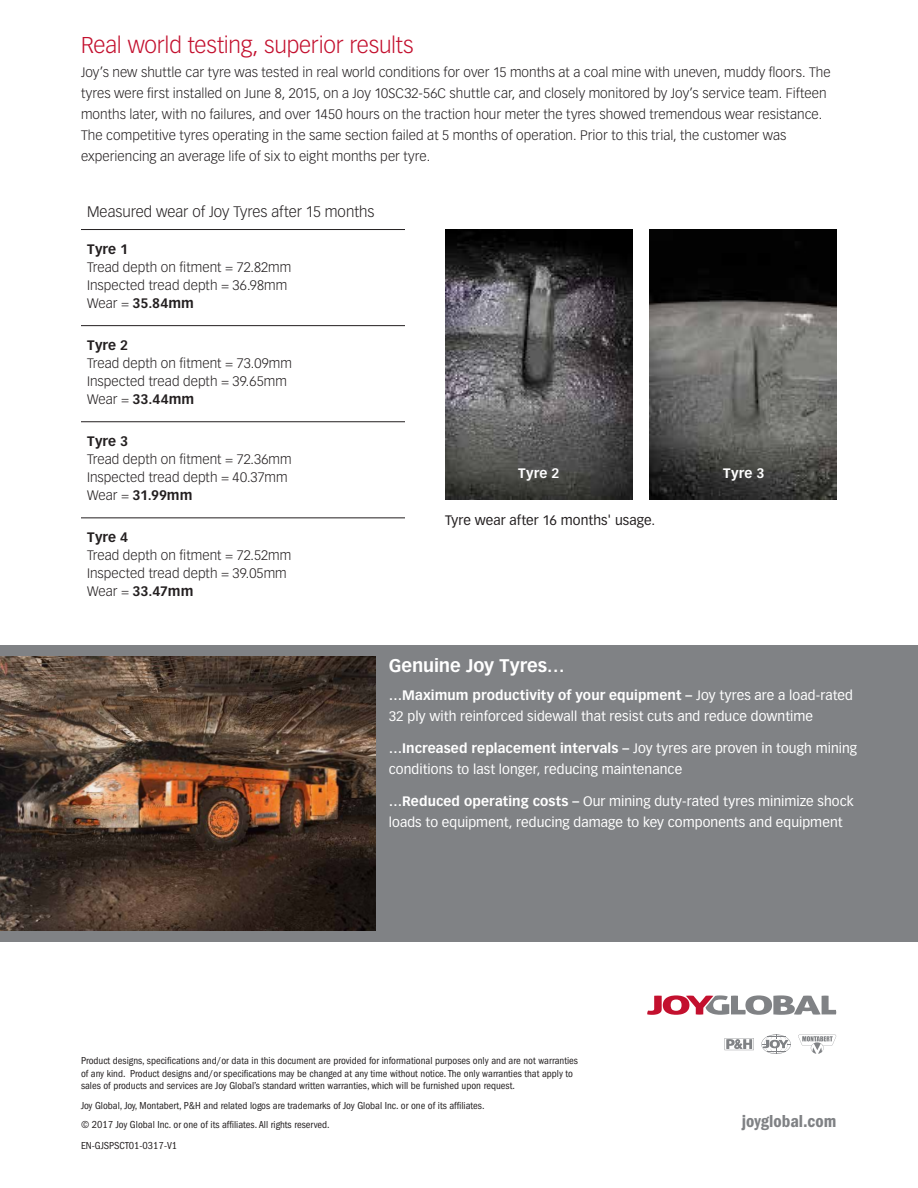
<style>
.page{position:relative;width:918px;height:1188px;background:#fff}
.page>*{position:absolute;margin:0;border:0;box-sizing:border-box;transform-origin:0 0}
.callout{font:300 22.5px "Vectora LT Std";letter-spacing:-.01em;color:#c3102e}
.SPC_subhead{font:700 18px "Vectora LT Std";letter-spacing:-.005em;color:#fff}
.t1{font:18px "ITC Franklin Gothic Std Dm Cd";color:#808285}
.body{font:300 15px "Vectora LT Std";color:#231f20}
.bullets{font:300 13.5px/21px "Vectora LT Std";letter-spacing:.005em;color:#231f20}
.body-2{font:13.5px/21px "Vectora LT Std";letter-spacing:.005em;color:#fff}
.body-3{font:300 13.5px/18px "Vectora LT Std";letter-spacing:.005em;color:#231f20}
.t2{font:13.5px "Vectora LT Std";letter-spacing:.01em;color:#231f20}
.callout-2{font:700 13.5px "Vectora LT Std";letter-spacing:.015em;color:#fff}
.t3{font:condensed 10.5px/12.6px "ITC Franklin Gothic Std";color:#231f20}
.s1{font-weight:700}
</style>
<div class="page">
<svg style="left:647px;top:995px;width:189px;height:20px"></svg>
<svg style="left:798px;top:1034px;width:38px;height:20px"></svg>
<svg style="left:761px;top:1034px;width:30px;height:20px"></svg>
<svg style="left:725px;top:1038px;width:29px;height:12px"></svg>
<div style="left:0;top:645px;width:918px;height:297px;background:#808285"></div>
<img style="left:0;top:656px;width:375px;height:274px">
<hr style="left:81px;top:325px;width:324px;height:1px;background:#231f20">
<hr style="left:81px;top:421px;width:324px;height:1px;background:#231f20">
<hr style="left:81px;top:518px;width:324px;height:1px;background:#231f20">
<hr style="left:81px;top:229px;width:324px;height:1px;background:#231f20">
<img style="left:649px;top:230px;width:188px;height:269px">
<img style="left:445px;top:229px;width:188px;height:270px">
<p class="callout" style="left:81px;top:32px;width:334px">Real world testing, superior results</p>
<p class="bullets" style="left:81px;top:62px;width:751px">Joy’s new shuttle car tyre was tested in real world conditions for over 15 months at a coal mine with uneven, muddy floors. The tyres were first installed on June 8, 2015, on a Joy 10SC32-56C shuttle car, and closely monitored by Joy’s service team. Fifteen months later, with no failures, and over 1450 hours on the traction hour meter the tyres showed tremendous wear resistance.<br>The competitive tyres operating in the same section failed at 5 months of operation. Prior to this trial, the customer was experiencing an average life of six to eight months per tyre.</p>
<p class="body" style="left:87px;top:203px;width:289px">Measured wear of Joy Tyres after 15 months</p>
<p class="body-3" style="left:87px;top:240px;width:206px"><span class="s1">Tyre 1<br></span>Tread depth on fitment = 72.82mm<br>Inspected tread depth = 36.98mm<br>Wear = <span class="s1">35.84mm</span></p>
<p class="body-3" style="left:87px;top:336px;width:206px"><span class="s1">Tyre 2<br></span>Tread depth on fitment = 73.09mm<br>Inspected tread depth = 39.65mm<br>Wear = <span class="s1">33.44mm</span></p>
<p class="body-3" style="left:87px;top:432px;width:206px"><span class="s1">Tyre 3<br></span>Tread depth on fitment = 72.36mm<br>Inspected tread depth = 40.37mm<br>Wear = <span class="s1">31.99mm</span></p>
<p class="body-3" style="left:87px;top:528px;width:206px"><span class="s1">Tyre 4<br></span>Tread depth on fitment = 72.52mm<br>Inspected tread depth = 39.05mm<br>Wear = <span class="s1">33.47mm</span></p>
<p class="callout-2" style="left:518px;top:466px;width:43px">Tyre 2</p>
<p class="callout-2" style="left:723px;top:466px;width:43px">Tyre 3</p>
<p class="t2" style="left:445px;top:512px;width:212px">Tyre wear after 16 months' usage.</p>
<p class="SPC_subhead" style="left:389px;top:655px;width:178px">Genuine Joy Tyres…</p>
<p class="body-2" style="left:389px;top:685px;width:466px"><span class="s1">…Maximum productivity of your equipment –</span> Joy tyres are a load-rated<br>32 ply with reinforced sidewall that resist cuts and reduce downtime</p>
<p class="body-2" style="left:389px;top:738px;width:470px"><span class="s1">…Increased replacement intervals –</span> Joy tyres are proven in tough mining conditions to last longer, reducing maintenance</p>
<p class="body-2" style="left:389px;top:791px;width:467px"><span class="s1">…Reduced operating costs –</span> Our mining duty-rated tyres minimize shock loads to equipment, reducing damage to key components and equipment</p>
<p class="t3" style="left:81px;top:1054px;width:498px">Product designs, specifications and/or data in this document are provided for informational purposes only and are not warranties of any kind. Product designs and/or specifications may be changed at any time without notice. The only warranties that apply to sales of products and services are Joy Global’s standard written warranties, which will be furnished upon request.</p>
<p class="t3" style="left:81px;top:1096px;width:405px;line-height:19.4px">Joy Global, Joy, Montabert, P&amp;H and related logos are trademarks of Joy Global Inc. or one of its affiliates. © 2017 Joy Global Inc. or one of its affiliates. All rights reserved.</p>
<p class="t3" style="left:81px;top:1140px;width:98px">EN-GJSPSCT01-0317-V1</p>
<h2 class="t1" style="left:742px;top:1110px;width:96px">joyglobal.com</h2>
</div>
